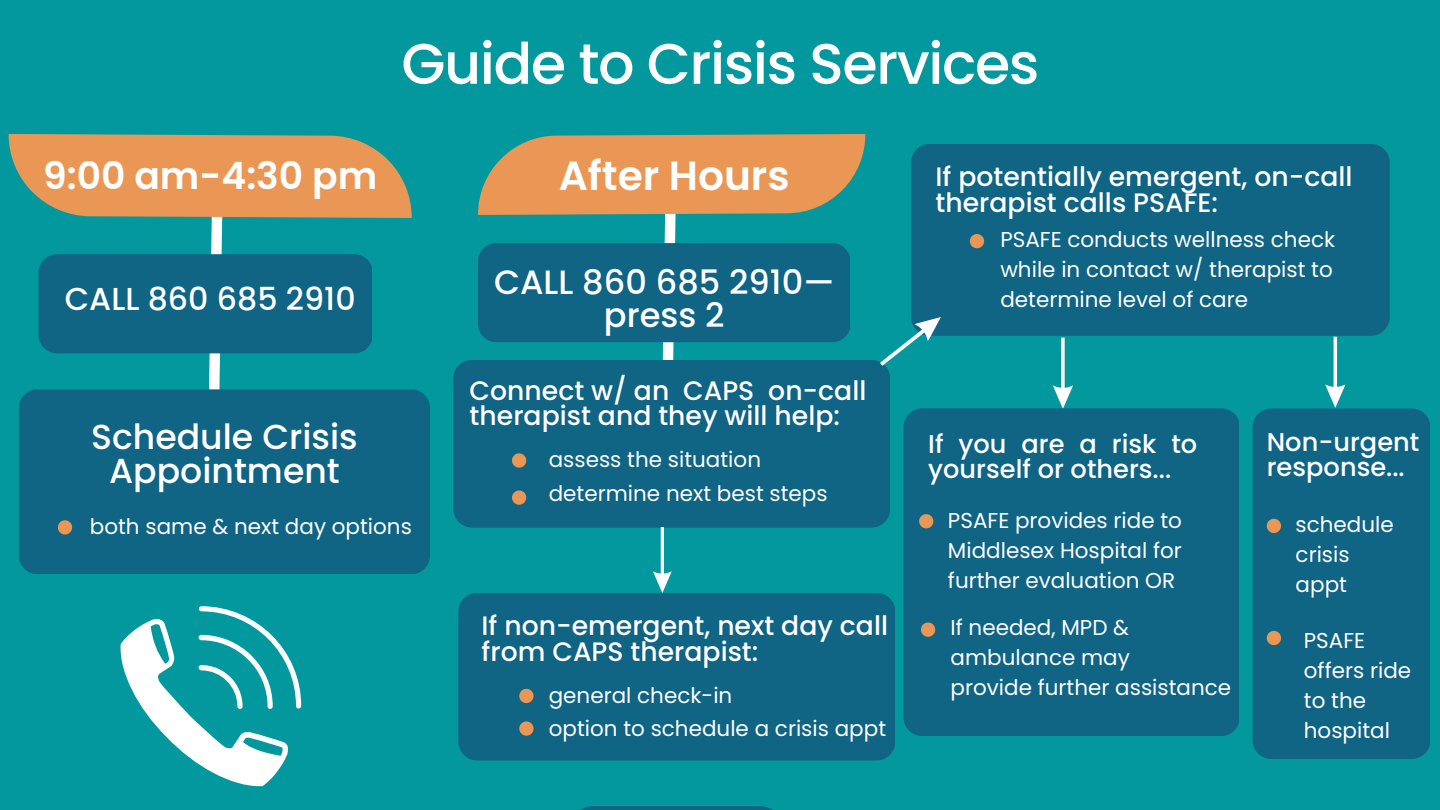
<style>
.page{position:relative;width:1440px;height:810px;background:#03989e}
.page>*{position:absolute;margin:0;border:0;box-sizing:border-box;transform-origin:0 0}
.t1{font:500 57px "Poppins";letter-spacing:-.025em;color:#fff}
.t2{font:600 40.7px "Poppins";color:#fff}
.t3{font:600 37.7px "Poppins";color:#fff}
.t4{font:500 34.7px/33.8px "Poppins";color:#fff;text-align:center}
.t5{font:500 33.7px/33px "Poppins";color:#fff;text-align:center}
.t6{font:500 31.7px "Poppins";color:#fff}
.t7{font:500 26.7px/25.5px "Poppins";color:#fff}
.t8{font:500 25.7px/24.8px "Poppins";color:#fff}
.t9{font:21.5px/30px "Poppins";color:#fff}
</style>
<div class="page">
<svg style="left:580px;top:806px;width:193px;height:4px"></svg>
<div style="left:19px;top:389px;width:411px;height:185px;background:#106484;border-radius:19px"></div>
<svg style="left:8px;top:134px;width:404px;height:426px"></svg>
<div style="left:453px;top:360px;width:437px;height:168px;background:#106484;border-radius:19px"></div>
<div style="left:458px;top:593px;width:437px;height:167px;background:#106484;border-radius:19px"></div>
<svg style="left:519px;top:689px;width:15px;height:14px"></svg>
<svg style="left:519px;top:721px;width:15px;height:15px"></svg>
<svg style="left:478px;top:134px;width:388px;height:459px"></svg>
<div style="left:911px;top:144px;width:479px;height:192px;background:#106484;border-radius:19px"></div>
<svg style="left:970px;top:234px;width:14px;height:14px"></svg>
<svg style="left:875px;top:317px;width:73px;height:55px"></svg>
<svg style="left:1053px;top:338px;width:20px;height:70px"></svg>
<div style="left:904px;top:408px;width:335px;height:328px;background:#106484;border-radius:19px"></div>
<svg style="left:919px;top:514px;width:14px;height:14px"></svg>
<svg style="left:921px;top:623px;width:14px;height:14px"></svg>
<svg style="left:1325px;top:337px;width:20px;height:71px"></svg>
<div style="left:1253px;top:408px;width:177px;height:351px;background:#106484;border-radius:19px"></div>
<svg style="left:1267px;top:519px;width:14px;height:14px"></svg>
<svg style="left:1267px;top:631px;width:14px;height:14px"></svg>
<svg style="left:120px;top:606px;width:181px;height:180px"></svg>
<h1 class="t1" style="left:401px;top:24px;width:639px">Guide to Crisis Services</h1>
<h3 class="t3" style="left:43px;top:150px;width:335px">9:00 am-4:30 pm</h3>
<h3 class="t6" style="left:65px;top:277px;width:292px">CALL 860 685 2910</h3>
<h3 class="t4" style="left:91px;top:420px;width:268px">Schedule Crisis<br>Appointment</h3>
<p class="t9" style="left:90px;top:512px;width:324px">both same &amp; next day options</p>
<h2 class="t2" style="left:559px;top:147px;width:232px">After Hours</h2>
<h3 class="t5" style="left:494px;top:265px;width:342px">CALL 860 685 2910— press 2</h3>
<p class="t7" style="left:470px;top:378px;width:398px">Connect w/ an CAPS on-call therapist and they will help:</p>
<p class="t9" style="left:549px;top:443px;width:280px;line-height:33.2px">assess the situation determine next best steps</p>
<p class="t7" style="left:482px;top:613px;width:408px">If non-emergent, next day call from CAPS therapist:</p>
<p class="t9" style="left:549px;top:679px;width:339px;line-height:33.2px">general check-in<br>option to schedule a crisis appt</p>
<p class="t7" style="left:936px;top:163px;width:419px;line-height:26.2px">If potentially emergent, on-call therapist calls PSAFE:</p>
<p class="t9" style="left:1000px;top:225px;width:336px;text-align:justify">PSAFE conducts wellness check while in contact w/ therapist to determine level of care</p>
<p class="t8" style="left:928px;top:432px;width:271px">If you are a risk to yourself or others...</p>
<p class="t9" style="left:948px;top:505px;width:236px;text-align:justify">PSAFE provides ride to Middlesex Hospital for further evaluation OR</p>
<p class="t9" style="left:951px;top:612px;width:282px">If needed, MPD &amp; ambulance may<br>provide further assistance</p>
<p class="t8" style="left:1267px;top:430px;width:154px">Non-urgent response...</p>
<p class="t9" style="left:1296px;top:510px;width:100px">schedule crisis appt</p>
<p class="t9" style="left:1304px;top:625px;width:109px">PSAFE offers ride to the hospital</p>
</div>
